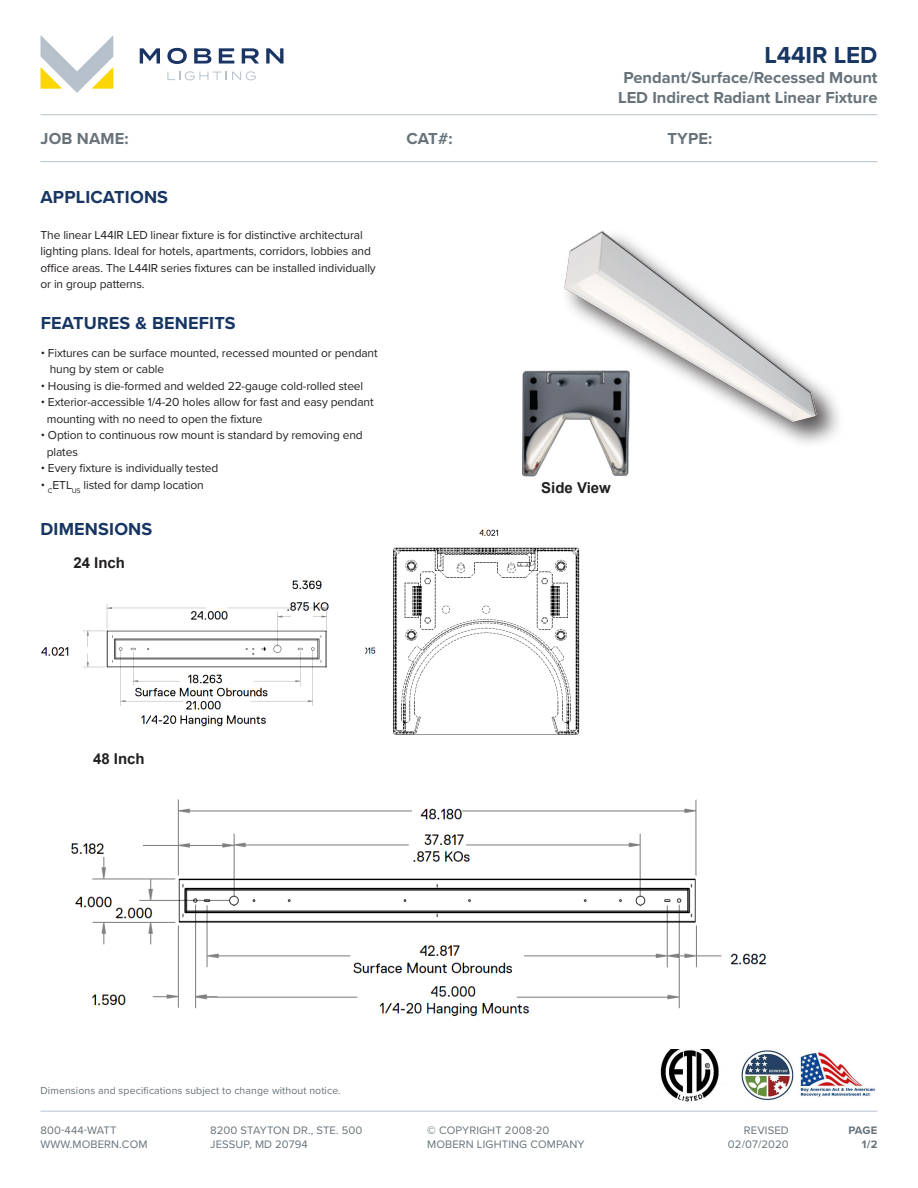
<style>
.page{position:relative;width:918px;height:1188px;background:#fff}
.page>*{position:absolute;margin:0;border:0;box-sizing:border-box;transform-origin:0 0}
.t1{font:700 24px "Proxima Nova";color:#183663}
.t2{font:700 18px "Proxima Nova";letter-spacing:.01em;color:#183663}
.t3{font:700 16.5px/19.8px "Proxima Nova";color:#67737a;text-align:center}
.t4{font:700 15px "Arial";color:#231f20}
.TEMPLATE{font:12px/16.5px "Proxima Nova";letter-spacing:-.01em;color:#231f20}
.t5{font:11.25px/13.5px "Proxima Nova";letter-spacing:.01em;color:#67737a}
.t6{font:700 11.25px "Proxima Nova";color:#67737a}
.t7{font:10.5px "Proxima Nova";letter-spacing:.01em;color:#67737a}
.s1{font-weight:700}
</style>
<div class="page">
<svg style="left:40px;top:35px;width:73px;height:58px"></svg>
<svg style="left:140px;top:48px;width:20px;height:16px"></svg>
<svg style="left:167px;top:48px;width:20px;height:16px"></svg>
<svg style="left:194px;top:48px;width:17px;height:16px"></svg>
<svg style="left:219px;top:48px;width:15px;height:16px"></svg>
<svg style="left:242px;top:48px;width:17px;height:16px"></svg>
<svg style="left:266px;top:48px;width:18px;height:16px"></svg>
<svg style="left:167px;top:71px;width:89px;height:9px"></svg>
<hr style="left:40px;top:1111px;width:838px;height:1px;background:#b6c1cb">
<hr style="left:40px;top:114px;width:838px;height:1px;background:#b6c2ce">
<hr style="left:40px;top:161px;width:838px;height:1px;background:#b6c1cb">
<img style="left:741px;top:1050px;width:134px;height:50px">
<img style="left:660px;top:1049px;width:59px;height:53px">
<img style="left:564px;top:230px;width:275px;height:209px">
<img style="left:522px;top:365px;width:117px;height:112px">
<img style="left:365px;top:529px;width:215px;height:206px">
<img style="left:41px;top:580px;width:288px;height:147px">
<img style="left:71px;top:799px;width:696px;height:217px">
<h1 class="t1" style="left:764px;top:38px;width:115px">L44IR LED</h1>
<h3 class="t3" style="left:618px;top:68px;width:261px">Pendant/Surface/Recessed Mount<br>LED Indirect Radiant Linear Fixture</h3>
<h3 class="t3" style="left:40px;top:128px;width:90px">JOB NAME:</h3>
<h3 class="t3" style="left:406px;top:128px;width:48px">CAT#:</h3>
<h3 class="t3" style="left:667px;top:128px;width:46px">TYPE:</h3>
<p class="t2" style="left:40px;top:184px;width:129px">APPLICATIONS</p>
<p class="TEMPLATE" style="left:40px;top:226px;width:337px">The linear L44IR LED linear fixture is for distinctive architectural lighting plans. Ideal for hotels, apartments, corridors, lobbies and office areas. The L44IR series fixtures can be installed individually or in group patterns.</p>
<p class="t2" style="left:41px;top:310px;width:196px">FEATURES &amp; BENEFITS</p>
<p class="TEMPLATE" style="left:50px;top:344px;width:329px;text-indent:-9px">• Fixtures can be surface mounted, recessed mounted or pendant hung by stem or cable</p>
<p class="TEMPLATE" style="left:41px;top:377px;width:324px">• Housing is die-formed and welded 22-gauge cold-rolled steel</p>
<p class="TEMPLATE" style="left:41px;top:394px;width:334px">• Exterior-accessible 1/4-20 holes allow for fast and easy pendant</p>
<p class="TEMPLATE" style="left:47px;top:410px;width:217px">mounting with no need to open the fixture</p>
<p class="TEMPLATE" style="left:47px;top:427px;width:318px;text-indent:-6px">• Option to continuous row mount is standard by removing end plates</p>
<p class="TEMPLATE" style="left:41px;top:460px;width:179px">• Every fixture is individually tested</p>
<p class="TEMPLATE" style="left:41px;top:476px;width:164px">• <sub>C</sub>ETL<sub>US</sub> listed for damp location</p>
<p class="t2" style="left:40px;top:516px;width:113px">DIMENSIONS</p>
<p class="t4" style="left:73px;top:552px;width:53px">24 Inch</p>
<p class="t4" style="left:93px;top:748px;width:53px">48 Inch</p>
<p class="t4" style="left:541px;top:477px;width:71px">Side View</p>
<p class="t7" style="left:40px;top:1082px;width:302px">Dimensions and specifications subject to change without notice.</p>
<p class="t5" style="left:40px;top:1123px;width:108px">800-444-WATT<br>WWW.MOBERN.COM</p>
<p class="t5" style="left:210px;top:1123px;width:154px">8200 STAYTON DR., STE. 500<br>JESSUP, MD 20794</p>
<p class="t5" style="left:427px;top:1123px;width:159px"><span class="s1">©</span> COPYRIGHT 2008-20<br>MOBERN LIGHTING COMPANY</p>
<p class="t5" style="left:744px;top:1123px;width:46px">REVISED</p>
<p class="t6" style="left:848px;top:1122px;width:31px">PAGE</p>
<p class="t5" style="left:728px;top:1137px;width:62px">02/07/2020</p>
<p class="t6" style="left:862px;top:1135px;width:17px">1/2</p>
</div>
